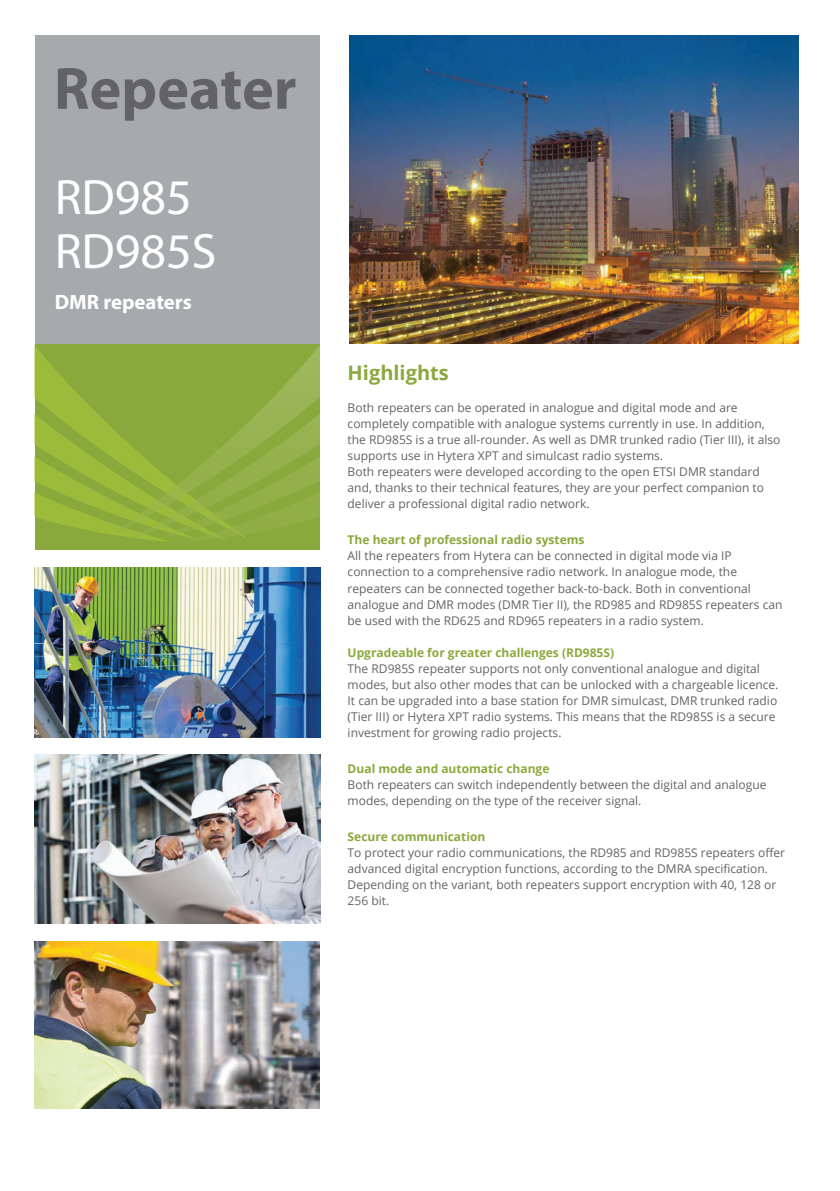
<style>
.page{position:relative;width:840px;height:1191px;background:#fff}
.page>*{position:absolute;margin:0;border:0;box-sizing:border-box;transform-origin:0 0}
.SUB-HEADER_S_21_-_MY{font:700 60px "Myriad Pro";color:#636366}
.Myriad_Pro_14{font:50px "Myriad Pro";color:#fff}
.Myriad_Pro_14-2{font:700 20.8px "Myriad Pro";color:#fff}
.Mini_Body{font:700 20px "Open Sans";color:#8aa93c}
.Mini_Body-2{font:12px/16px "Open Sans";color:#636366}
.s1{font-weight:700;color:#8aa93c}
</style>
<div class="page">
<div style="left:35px;top:35px;width:285px;height:309px;background:#a7aaac"></div>
<img style="left:349px;top:35px;width:448px;height:308px">
<div style="left:35px;top:344px;width:284px;height:206px;background:#8aa93c"></div>
<svg style="left:35px;top:347px;width:69px;height:186px;fill:#9cbb3a"></svg>
<svg style="left:104px;top:346px;width:215px;height:196px"></svg>
<img style="left:34px;top:941px;width:285px;height:167px">
<img style="left:34px;top:567px;width:286px;height:171px">
<img style="left:34px;top:754px;width:286px;height:169px">
<p class="SUB-HEADER_S_21_-_MY" style="left:54px;top:49px;width:244px">Repeater</p>
<p class="Myriad_Pro_14" style="left:55px;top:166px;width:138px">RD985</p>
<p class="Myriad_Pro_14" style="left:55px;top:220px;width:163px">RD985S</p>
<p class="Myriad_Pro_14-2" style="left:55px;top:289px;width:139px">DMR repeaters</p>
<p class="Mini_Body" style="left:347px;top:359px;width:103px">Highlights</p>
<p class="Mini_Body-2" style="left:347px;top:400px;width:434px">Both repeaters can be operated in analogue and digital mode and are completely compatible with analogue systems currently in use. In addition, the RD985S is a true all-rounder. As well as DMR trunked radio (Tier III), it also supports use in Hytera XPT and simulcast radio systems.<br>Both repeaters were developed according to the open ETSI DMR standard and, thanks to their technical features, they are your perfect companion to deliver a professional digital radio network.</p>
<p class="Mini_Body-2" style="left:347px;top:532px;width:436px"><span class="s1">The heart of professional radio systems<br></span>All the repeaters from Hytera can be connected in digital mode via IP connection to a comprehensive radio network. In analogue mode, the repeaters can be connected together back-to-back. Both in conventional analogue and DMR modes (DMR Tier II), the RD985 and RD985S repeaters can be used with the RD625 and RD965 repeaters in a radio system.</p>
<p class="Mini_Body-2" style="left:347px;top:644px;width:432px"><span class="s1">Upgradeable for greater challenges (RD985S)<br></span>The RD985S repeater supports not only conventional analogue and digital modes, but also other modes that can be unlocked with a chargeable licence.<br>It can be upgraded into a base station for DMR simulcast, DMR trunked radio (Tier III) or Hytera XPT radio systems. This means that the RD985S is a secure investment for growing radio projects.</p>
<p class="Mini_Body-2" style="left:347px;top:760px;width:420px"><span class="s1">Dual mode and automatic change<br></span>Both repeaters can switch independently between the digital and analogue modes, depending on the type of the receiver signal.</p>
<p class="Mini_Body-2" style="left:347px;top:828px;width:439px"><span class="s1">Secure communication<br></span>To protect your radio communications, the RD985 and RD985S repeaters offer advanced digital encryption functions, according to the DMRA specification.<br>Depending on the variant, both repeaters support encryption with 40, 128 or 256 bit.</p>
</div>
